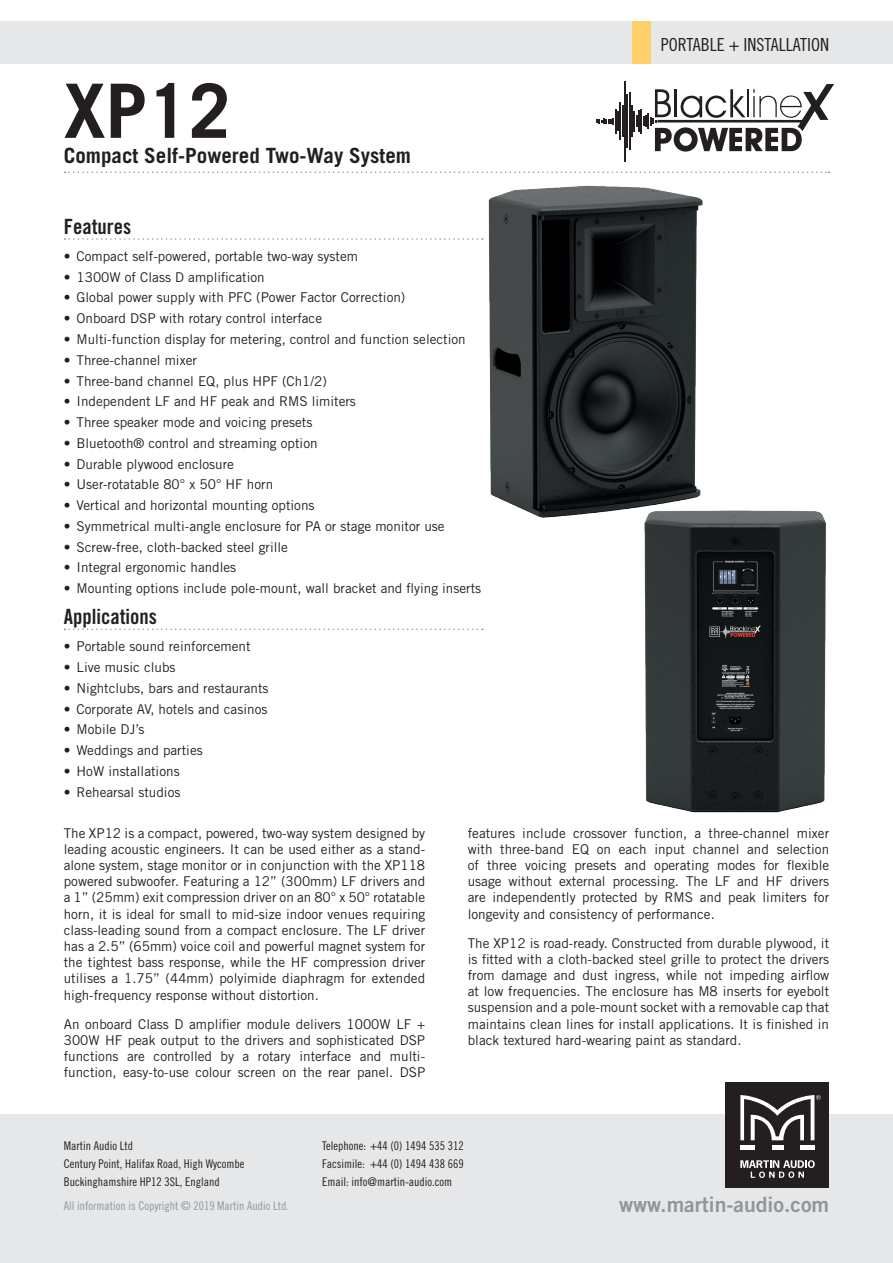
<style>
.page{position:relative;width:893px;height:1263px;background:#fff}
.page>*{position:absolute;margin:0;border:0;box-sizing:border-box;transform-origin:0 0}
.t1{font:700 75px "Trade Gothic";color:#231f20}
.t2{font:21.15px "Trade Gothic Bold Two";color:#939598}
.t3{font:700 21px "Trade Gothic";color:#231f20}
.t4{font:21px "Trade Gothic Bold Cond Twenty";color:#231f20}
.t5{font:18px "Trade Gothic Cond Eighteen";color:#231f20}
.t6{font:13.5px/16.2px "Trade Gothic";color:#231f20;text-align:justify}
.t7{font:12px/18px "Trade Gothic Cond Eighteen";color:#231f20}
.t8{font:12px "Trade Gothic Cond Eighteen";color:#939598}
</style>
<div class="page">
<div style="left:0;top:21px;width:893px;height:43px;background:#e6e7e9"></div>
<svg style="left:65px;top:172px;width:764px;height:1px"></svg>
<svg style="left:596px;top:109px;width:22px;height:25px"></svg>
<hr style="left:620px;top:102px;width:1px;height:38px;background:#231f20">
<hr style="left:622px;top:106px;width:1px;height:31px;background:#231f20">
<hr style="left:624px;top:81px;width:1px;height:81px;background:#231f20">
<hr style="left:627px;top:94px;width:1px;height:54px;background:#231f20">
<hr style="left:629px;top:92px;width:1px;height:58px;background:#231f20">
<hr style="left:631px;top:106px;width:1px;height:31px;background:#231f20">
<svg style="left:634px;top:84px;width:200px;height:68px"></svg>
<div style="left:632px;top:21px;width:19px;height:43px;background:#fed069"></div>
<div style="left:0;top:1114px;width:893px;height:149px;background:#e6e7e9"></div>
<div style="left:725px;top:1082px;width:104px;height:105px;background:#231f20"></div>
<div style="left:740px;top:1145px;width:15px;height:5px;background:#fff"></div>
<div style="left:800px;top:1145px;width:14px;height:5px;background:#fff"></div>
<div style="left:772px;top:1145px;width:11px;height:5px;background:#fff"></div>
<svg style="left:740px;top:1160px;width:75px;height:18px"></svg>
<svg style="left:740px;top:1095px;width:81px;height:45px"></svg>
<svg style="left:65px;top:238px;width:395px;height:2px"></svg>
<svg style="left:65px;top:628px;width:418px;height:2px"></svg>
<img style="left:461px;top:171px;width:254px;height:347px">
<img style="left:632px;top:505px;width:194px;height:308px">
<h1 class="t1" style="left:64px;top:65px;width:168px">XP12</h1>
<h3 class="t3" style="left:64px;top:143px;width:349px">Compact Self-Powered Two-Way System</h3>
<h3 class="t5" style="left:661px;top:34px;width:170px">PORTABLE + INSTALLATION</h3>
<h3 class="t4" style="left:64px;top:214px;width:69px">Features</h3>
<p class="t6" style="left:64px;top:248px;width:296px">• Compact self-powered, portable two-way system</p>
<p class="t6" style="left:64px;top:269px;width:202px">• 1300W of Class D amplification</p>
<p class="t6" style="left:64px;top:289px;width:343px">• Global power supply with PFC (Power Factor Correction)</p>
<p class="t6" style="left:64px;top:310px;width:260px">• Onboard DSP with rotary control interface</p>
<p class="t6" style="left:64px;top:331px;width:403px">• Multi-function display for metering, control and function selection</p>
<p class="t6" style="left:64px;top:352px;width:135px">• Three-channel mixer</p>
<p class="t6" style="left:64px;top:372px;width:265px">• Three-band channel EQ, plus HPF (Ch1/2)</p>
<p class="t6" style="left:64px;top:393px;width:294px">• Independent LF and HF peak and RMS limiters</p>
<p class="t6" style="left:64px;top:414px;width:250px">• Three speaker mode and voicing presets</p>
<p class="t6" style="left:64px;top:435px;width:255px">• Bluetooth® control and streaming option</p>
<p class="t6" style="left:64px;top:455px;width:172px">• Durable plywood enclosure</p>
<p class="t6" style="left:64px;top:476px;width:211px">• User-rotatable 80° x 50° HF horn</p>
<p class="t6" style="left:64px;top:497px;width:252px">• Vertical and horizontal mounting options</p>
<p class="t6" style="left:64px;top:518px;width:382px">• Symmetrical multi-angle enclosure for PA or stage monitor use</p>
<p class="t6" style="left:64px;top:538px;width:226px">• Screw-free, cloth-backed steel grille</p>
<p class="t6" style="left:64px;top:559px;width:174px">• Integral ergonomic handles</p>
<p class="t6" style="left:64px;top:580px;width:419px">• Mounting options include pole-mount, wall bracket and flying inserts</p>
<h3 class="t4" style="left:64px;top:604px;width:95px">Applications</h3>
<p class="t6" style="left:64px;top:638px;width:188px">• Portable sound reinforcement</p>
<p class="t6" style="left:64px;top:659px;width:113px">• Live music clubs</p>
<p class="t6" style="left:64px;top:680px;width:206px">• Nightclubs, bars and restaurants</p>
<p class="t6" style="left:64px;top:700px;width:205px">• Corporate AV, hotels and casinos</p>
<p class="t6" style="left:64px;top:721px;width:82px">• Mobile DJ’s</p>
<p class="t6" style="left:64px;top:742px;width:141px">• Weddings and parties</p>
<p class="t6" style="left:64px;top:763px;width:117px">• HoW installations</p>
<p class="t6" style="left:64px;top:783px;width:118px">• Rehearsal studios</p>
<p class="t6" style="left:64px;top:824px;width:363px">The XP12 is a compact, powered, two-way system designed by leading acoustic engineers. It can be used either as a stand&shy;alone system, stage monitor or in conjunction with the XP118 powered subwoofer. Featuring a 12” (300mm) LF drivers and a 1” (25mm) exit compression driver on an 80° x 50° rotatable horn, it is ideal for small to mid-size indoor venues requiring class-leading sound from a compact enclosure. The LF driver has a 2.5” (65mm) voice coil and powerful magnet system for the tightest bass response, while the HF compression driver utilises a 1.75” (44mm) polyimide diaphragm for extended high-frequency response without distortion.</p>
<p class="t6" style="left:64px;top:1015px;width:363px">An onboard Class D amplifier module delivers 1000W LF + 300W HF peak output to the drivers and sophisticated DSP functions are controlled by a rotary interface and multi&shy;function, easy-to-use colour screen on the rear panel. DSP</p>
<p class="t6" style="left:468px;top:824px;width:363px">features include crossover function, a three-channel mixer with three-band EQ on each input channel and selection of three voicing presets and operating modes for flexible usage without external processing. The LF and HF drivers are independently protected by RMS and peak limiters for longevity and consistency of performance.</p>
<p class="t6" style="left:468px;top:934px;width:363px">The XP12 is road-ready. Constructed from durable plywood, it is fitted with a cloth-backed steel grille to protect the drivers from damage and dust ingress, while not impeding airflow at low frequencies. The enclosure has M8 inserts for eyebolt suspension and a pole-mount socket with a removable cap that maintains clean lines for install applications. It is finished in black textured hard-wearing paint as standard.</p>
<p class="t7" style="left:64px;top:1136px;width:182px">Martin Audio Ltd<br>Century Point, Halifax Road, High Wycombe<br>Buckinghamshire HP12 3SL, England</p>
<p class="t8" style="left:64px;top:1198px;width:227px">All information is Copyright © 2019 Martin Audio Ltd.</p>
<p class="t7" style="left:322px;top:1136px;width:143px;text-align:justify">Telephone: +44 (0) 1494 535 312<br>Facsimile: +44 (0) 1494 438 669<br>Email: info@martin-audio.com</p>
<h2 class="t2" style="left:619px;top:1191px;width:212px">www.martin-audio.com</h2>
</div>
